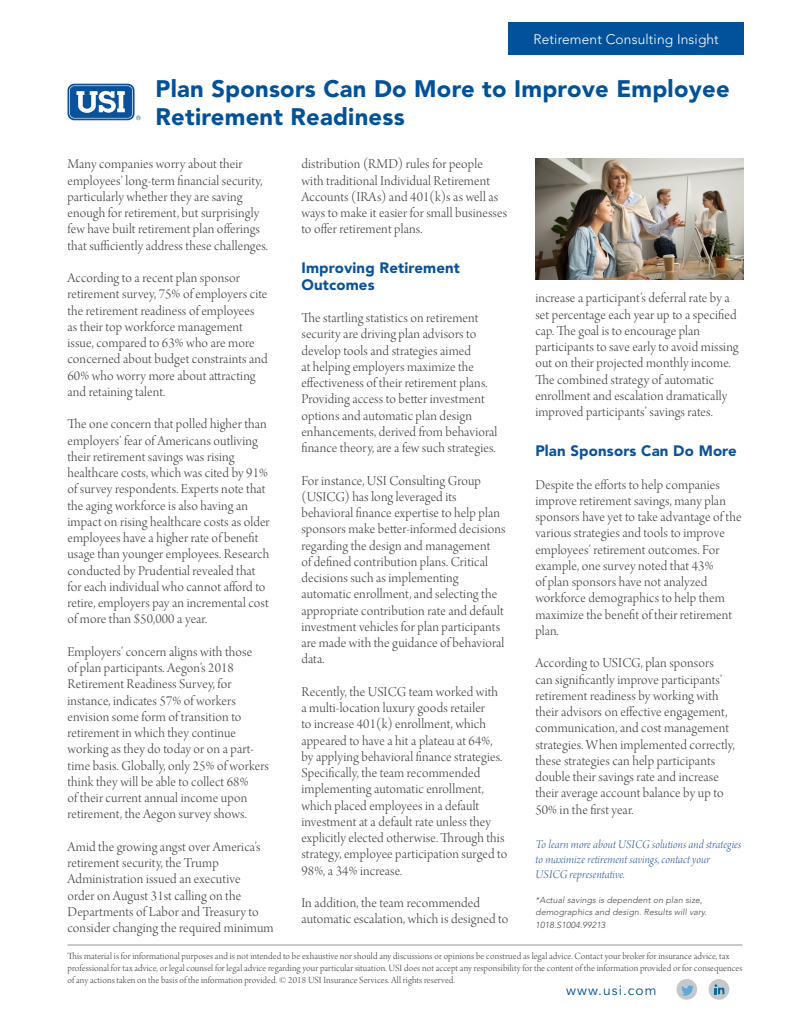
<style>
.page{position:relative;width:810px;height:1035px;background:#fff}
.page>*{position:absolute;margin:0;border:0;box-sizing:border-box;transform-origin:0 0}
.Head{font:900 23.75px/27.5px "Avenir LT Std";letter-spacing:.01em;color:#01529a}
.Body{font:900 15px/16.2px "Avenir LT Std";letter-spacing:.01em;color:#09529a}
.Body-2{font:14.38px/16.2px "Arno Pro Light Display";letter-spacing:.01em;color:#454647}
.Head-2{font:300 13.75px "Avenir LT Std";letter-spacing:.01em;color:#fff}
.t1{font:13.75px "Avenir LT Std";letter-spacing:.075em;color:#01529a}
.Body-3{font:12.5px/15px "Arno Pro Light Italic Display";letter-spacing:.005em;color:#325fa4}
.Body-4{font:10px/11.8px "Arno Pro Light Display";letter-spacing:.01em;color:#454647}
.Body-5{font:italic 300 8.75px/12.5px "Avenir LT Std";letter-spacing:.01em;color:#454647}
.s1{color:#6c6d70}
</style>
<div class="page">
<img style="left:535px;top:159px;width:208px;height:121px">
<hr style="left:68px;top:945px;width:674px;height:1px;background:#939598">
<div style="left:676px;top:979px;width:21px;height:21px;background:#c5c8cb;border-radius:50%"></div>
<svg style="left:681px;top:985px;width:13px;height:11px"></svg>
<div style="left:709px;top:979px;width:20px;height:21px;background:#c5c8cb;border-radius:50%"></div>
<svg style="left:715px;top:984px;width:9px;height:10px"></svg>
<svg style="left:68px;top:84px;width:67px;height:36px"></svg>
<div style="left:69px;top:86px;width:64px;height:32px;background:#a6c0da;border-radius:5px"></div>
<div style="left:70px;top:87px;width:62px;height:30px;background:#09529a;border-radius:4px"></div>
<div style="left:70px;top:86px;width:62px;height:32px;border:1px solid #09529a;border-radius:4px"></div>
<svg style="left:77px;top:91px;width:48px;height:22px"></svg>
<svg style="left:136px;top:116px;width:5px;height:4px"></svg>
<div style="left:508px;top:22px;width:236px;height:33px;background:#01529a"></div>
<p class="Head-2" style="left:533px;top:31px;width:187px">Retirement Consulting Insight</p>
<p class="Head" style="left:156px;top:75px;width:576px">Plan Sponsors Can Do More to Improve Employee<br>Retirement Readiness</p>
<p class="Body-2" style="left:68px;top:157px;width:202px">Many companies worry about their employees’ long-term financial security, particularly whether they are saving enough for retirement, but surprisingly few have built retirement plan offerings that sufficiently address these challenges.</p>
<p class="Body-2" style="left:68px;top:271px;width:202px">According to a recent plan sponsor retirement survey, 75% of employers cite the retirement readiness of employees as their top workforce management issue, compared to 63% who are more concerned about budget constraints and 60% who worry more about attracting and retaining talent.</p>
<p class="Body-2" style="left:68px;top:417px;width:204px">The one concern that polled higher than employers’ fear of Americans outliving their retirement savings was rising healthcare costs, which was cited by 91% of survey respondents. Experts note that the aging workforce is also having an impact on rising healthcare costs as older employees have a higher rate of benefit usage than younger employees. Research conducted by Prudential revealed that for each individual who cannot afford to retire, employers pay an incremental cost of more than $50,000 a year.</p>
<p class="Body-2" style="left:68px;top:645px;width:203px">Employers’ concern aligns with those<br>of plan participants. Aegon’s 2018<br>Retirement Readiness Survey, for instance, indicates 57% of workers envision some form of transition to retirement in which they continue working as they do today or on a part&shy;time basis. Globally, only 25% of workers think they will be able to collect 68%<br>of their current annual income upon retirement, the Aegon survey shows.</p>
<p class="Body-2" style="left:68px;top:840px;width:208px">Amid the growing angst over America’s retirement security, the Trump Administration issued an executive<br>order on August 31st calling on the Departments of Labor and Treasury to consider changing the required minimum</p>
<p class="Body-2" style="left:301px;top:157px;width:207px">distribution (RMD) rules for people with traditional Individual Retirement Accounts (IRAs) and 401(k)s as well as ways to make it easier for small businesses to offer retirement plans.</p>
<p class="Body" style="left:301px;top:260px;width:160px">Improving Retirement<br>Outcomes</p>
<p class="Body-2" style="left:301px;top:311px;width:198px">The startling statistics on retirement security are driving plan advisors to develop tools and strategies aimed<br>at helping employers maximize the effectiveness of their retirement plans.<br>Providing access to better investment options and automatic plan design enhancements, derived from behavioral finance theory, are a few such strategies.</p>
<p class="Body-2" style="left:301px;top:473px;width:206px">For instance, USI Consulting Group (USICG) has long leveraged its behavioral finance expertise to help plan sponsors make better-informed decisions regarding the design and management<br>of defined contribution plans. Critical decisions such as implementing automatic enrollment, and selecting the appropriate contribution rate and default investment vehicles for plan participants are made with the guidance of behavioral data.</p>
<p class="Body-2" style="left:301px;top:685px;width:207px">Recently, the USICG team worked with<br>a multi-location luxury goods retailer<br>to increase 401(k) enrollment, which appeared to have a hit a plateau at 64%, by applying behavioral finance strategies.<br>Specifically, the team recommended implementing automatic enrollment, which placed employees in a default investment at a default rate unless they explicitly elected otherwise. Through this strategy, employee participation surged to 98%, a 34% increase.</p>
<p class="Body-2" style="left:301px;top:896px;width:208px">In addition, the team recommended automatic escalation, which is designed to</p>
<p class="Body-2" style="left:535px;top:291px;width:205px">increase a participant’s deferral rate by a set percentage each year up to a specified cap. The goal is to encourage plan participants to save early to avoid missing out on their projected monthly income.<br>The combined strategy of automatic enrollment and escalation dramatically improved participants’ savings rates.</p>
<p class="Body" style="left:535px;top:443px;width:203px">Plan Sponsors Can Do More</p>
<p class="Body-2" style="left:535px;top:477px;width:208px">Despite the efforts to help companies improve retirement savings, many plan sponsors have yet to take advantage of the various strategies and tools to improve employees’ retirement outcomes. For example, one survey noted that 43%<br>of plan sponsors have not analyzed workforce demographics to help them maximize the benefit of their retirement plan.</p>
<p class="Body-2" style="left:535px;top:656px;width:201px">According to USICG, plan sponsors can significantly improve participants’ retirement readiness by working with their advisors on effective engagement, communication, and cost management strategies. When implemented correctly, these strategies can help participants double their savings rate and increase their average account balance by up to 50% in the first year.</p>
<p class="Body-3" style="left:536px;top:838px;width:207px">To learn more about USICG solutions and strategies to maximize retirement savings, contact your<br>USICG representative.</p>
<p class="Body-5" style="left:536px;top:894px;width:173px">*Actual savings is dependent on plan size, demographics and design. Results will vary.<br>1018.S1004.99213</p>
<p class="Body-4" style="left:68px;top:951px;width:677px">This material is for informational purposes and is not intended to be exhaustive nor should any discussions or opinions be construed as legal advice. Contact your broker for insurance advice, tax professional for tax advice, or legal counsel for legal advice regarding your particular situation. USI does not accept any responsibility for the content of the information provided or for consequences of any actions taken on the basis of the information provided<span class="s1">.</span> © 2018 USI Insurance Services. All rights reserved.</p>
<p class="t1" style="left:566px;top:982px;width:92px">www.usi.com</p>
</div>
